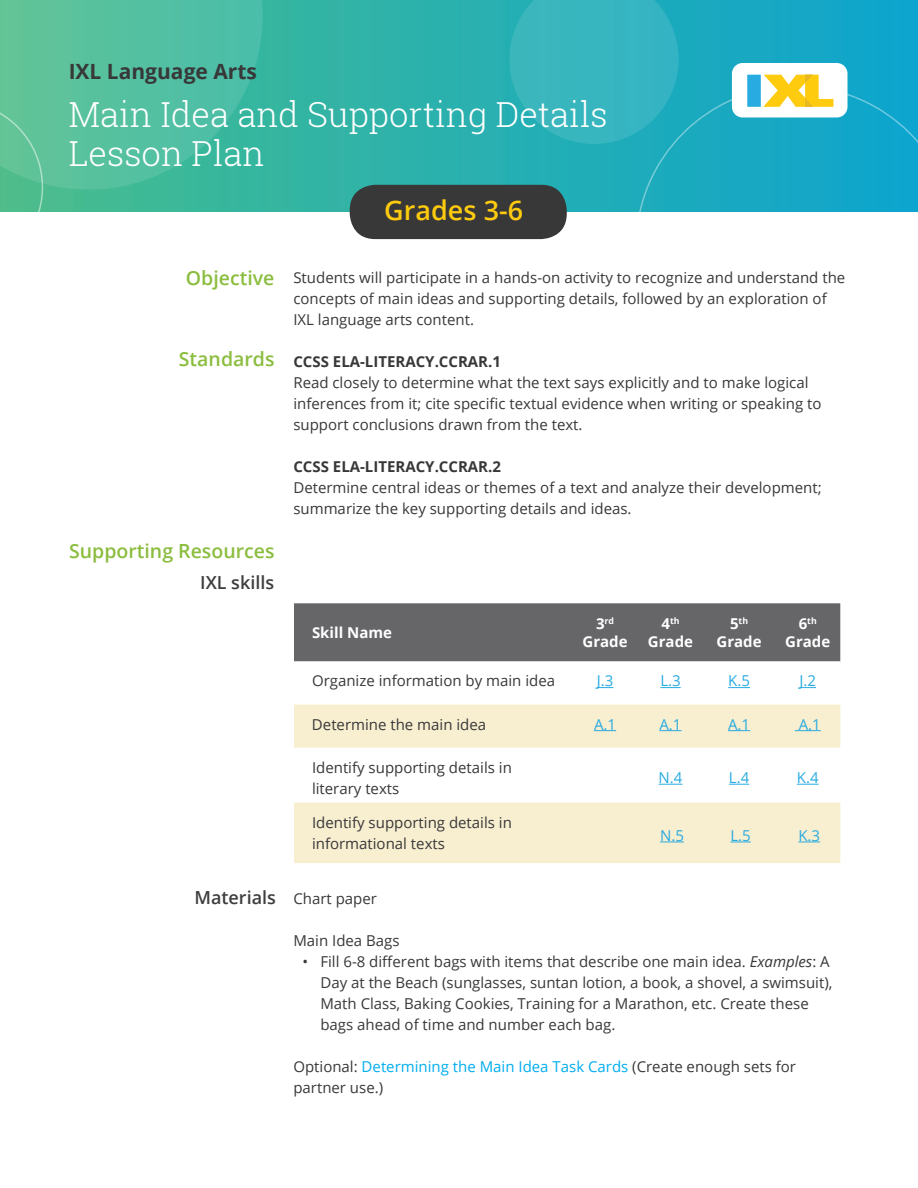
<style>
.page{position:relative;width:918px;height:1188px;background:#fff}
.page>*{position:absolute;margin:0;border:0;box-sizing:border-box;transform-origin:0 0}
.t1{font:300 34.5px/39px "Roboto Slab";color:#fff}
.t2{font:600 27px "Open Sans";color:#fecb0e}
.t3{font:700 21px "Open Sans";color:#383839}
.t4{font:600 19.5px "Open Sans";color:#8bbd3f}
.t5{font:600 18px "Open Sans";color:#3e3e3f}
.t6{font:15px/21px "Open Sans";color:#383839}
.t7{font:700 15px "Open Sans";color:#383839}
.t8{font:15px "Open Sans";color:#28abe1}
.t9{font:700 15px "Open Sans";color:#fff}
.t10{font:700 8.7px "Open Sans";color:#fff}
.s1{font-size:15px}
.s2{font-style:italic}
.s3{color:#00aeef}
</style>
<div class="page">
<div style="left:0;top:0;width:918px;height:211px;background:linear-gradient(to right,#48bd8c,#0ca4cf)"></div>
<div style="left:350px;top:185px;width:217px;height:54px;background:#383839;border-radius:26px"></div>
<svg style="left:0;top:0;width:263px;height:190px;background:#51bf9f"></svg>
<svg style="left:509px;top:0;width:170px;height:144px;background:#35b4be"></svg>
<svg style="left:635px;top:85px;width:283px;height:127px;background:#18a8c4"></svg>
<svg style="left:0;top:101px;width:43px;height:111px;background:#5dc295"></svg>
<div style="left:294px;top:603px;width:546px;height:59px;background:#666669"></div>
<svg style="left:294px;top:687px;width:546px;height:18px"></svg>
<svg style="left:294px;top:705px;width:546px;height:158px;fill:#f8eed0"></svg>
<svg style="left:597px;top:687px;width:16px;height:1px"></svg>
<svg style="left:660px;top:687px;width:21px;height:1px"></svg>
<svg style="left:728px;top:687px;width:22px;height:1px"></svg>
<svg style="left:799px;top:687px;width:17px;height:1px"></svg>
<svg style="left:594px;top:730px;width:22px;height:1px"></svg>
<svg style="left:659px;top:730px;width:23px;height:1px"></svg>
<svg style="left:728px;top:730px;width:22px;height:1px"></svg>
<svg style="left:795px;top:730px;width:26px;height:1px"></svg>
<svg style="left:659px;top:784px;width:23px;height:1px"></svg>
<svg style="left:729px;top:784px;width:20px;height:1px"></svg>
<svg style="left:797px;top:784px;width:22px;height:1px"></svg>
<svg style="left:660px;top:842px;width:24px;height:1px"></svg>
<svg style="left:730px;top:842px;width:21px;height:1px"></svg>
<svg style="left:798px;top:842px;width:22px;height:1px"></svg>
<div style="left:732px;top:63px;width:116px;height:54px;background:#fff;border-radius:11px"></div>
<div style="left:747px;top:75px;width:14px;height:32px;background:#28abe1"></div>
<svg style="left:763px;top:75px;width:70px;height:32px"></svg>
<h3 class="t3" style="left:69px;top:57px;width:190px">IXL Language Arts</h3>
<h1 class="t1" style="left:69px;top:94px;width:540px">Main Idea and Supporting Details<br>Lesson Plan</h1>
<h2 class="t2" style="left:384px;top:192px;width:140px">Grades 3-6</h2>
<h3 class="t4" style="left:186px;top:264px;width:90px">Objective</h3>
<h3 class="t4" style="left:179px;top:345px;width:97px">Standards</h3>
<h3 class="t4" style="left:69px;top:537px;width:207px">Supporting Resources</h3>
<p class="t5" style="left:200px;top:570px;width:76px">IXL skills</p>
<p class="t5" style="left:194px;top:885px;width:83px">Materials</p>
<p class="t6" style="left:293px;top:267px;width:553px">Students will participate in a hands-on activity to recognize and understand the concepts of main ideas and supporting details, followed by an exploration of<br>IXL language arts content.</p>
<p class="t7" style="left:293px;top:351px;width:209px">CCSS ELA-LITERACY.CCRAR.1</p>
<p class="t6" style="left:293px;top:372px;width:530px">Read closely to determine what the text says explicitly and to make logical inferences from it; cite specific textual evidence when writing or speaking to support conclusions drawn from the text.</p>
<p class="t7" style="left:293px;top:456px;width:209px">CCSS ELA-LITERACY.CCRAR.2</p>
<p class="t6" style="left:293px;top:477px;width:530px">Determine central ideas or themes of a text and analyze their development; summarize the key supporting details and ideas.</p>
<p class="t9" style="left:312px;top:622px;width:82px">Skill Name</p>
<p class="t10" style="left:596px;top:615px;width:20px"><span class="s1">3</span>rd</p>
<p class="t9" style="left:583px;top:631px;width:47px">Grade</p>
<p class="t10" style="left:661px;top:615px;width:20px"><span class="s1">4</span>th</p>
<p class="t9" style="left:648px;top:631px;width:47px">Grade</p>
<p class="t10" style="left:730px;top:615px;width:20px"><span class="s1">5</span>th</p>
<p class="t9" style="left:717px;top:631px;width:47px">Grade</p>
<p class="t10" style="left:799px;top:615px;width:20px"><span class="s1">6</span>th</p>
<p class="t9" style="left:785px;top:631px;width:47px">Grade</p>
<p class="t6" style="left:312px;top:670px;width:245px">Organize information by main idea</p>
<p class="t8" style="left:597px;top:671px;width:18px">J.3</p>
<p class="t8" style="left:660px;top:671px;width:22px">L.3</p>
<p class="t8" style="left:728px;top:671px;width:23px">K.5</p>
<p class="t8" style="left:799px;top:671px;width:18px">J.2</p>
<p class="t6" style="left:312px;top:713px;width:176px">Determine the main idea</p>
<p class="t8" style="left:594px;top:714px;width:24px">A.1</p>
<p class="t8" style="left:659px;top:714px;width:24px">A.1</p>
<p class="t8" style="left:728px;top:714px;width:24px">A.1</p>
<p class="t8" style="left:799px;top:714px;width:24px">A.1</p>
<p class="t6" style="left:312px;top:756px;width:201px">Identify supporting details in literary texts</p>
<p class="t8" style="left:659px;top:767px;width:25px">N.4</p>
<p class="t8" style="left:729px;top:767px;width:22px">L.4</p>
<p class="t8" style="left:797px;top:767px;width:23px">K.4</p>
<p class="t6" style="left:312px;top:811px;width:201px">Identify supporting details in informational texts</p>
<p class="t8" style="left:660px;top:825px;width:25px">N.5</p>
<p class="t8" style="left:730px;top:825px;width:22px">L.5</p>
<p class="t8" style="left:798px;top:825px;width:23px">K.3</p>
<p class="t6" style="left:293px;top:887px;width:85px">Chart paper</p>
<p class="t6" style="left:293px;top:929px;width:108px">Main Idea Bags</p>
<p class="t6" style="left:320px;top:950px;width:514px;text-indent:-18px">• Fill 6-8 different bags with items that describe one main idea. <span class="s2">Examples</span>: A Day at the Beach (sunglasses, suntan lotion, a book, a shovel, a swimsuit), Math Class, Baking Cookies, Training for a Marathon, etc. Create these bags ahead of time and number each bag.</p>
<p class="t6" style="left:293px;top:1055px;width:504px">Optional: <span class="s3">Determining the Main Idea Task Cards</span> (Create enough sets for partner use.)</p>
</div>
